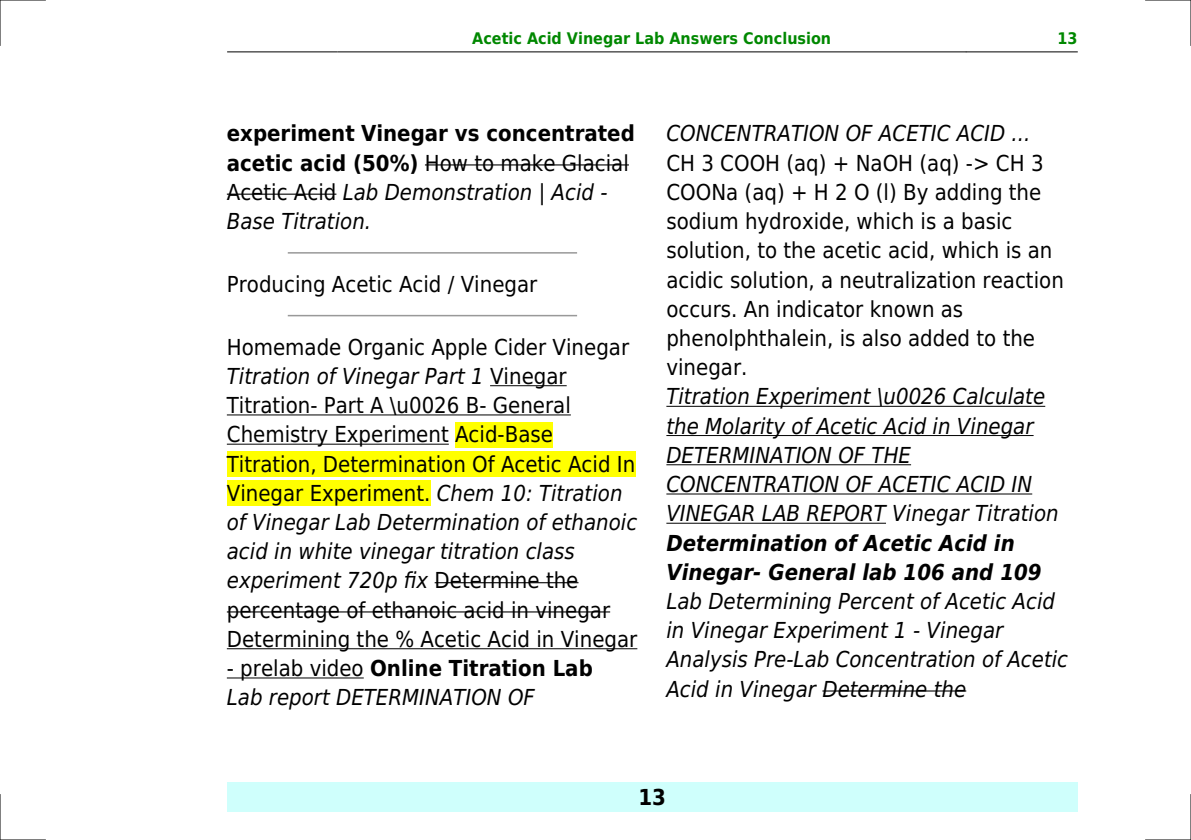
<style>
.page{position:relative;width:1191px;height:840px;background:#fff}
.page>*{position:absolute;margin:0;border:0;box-sizing:border-box;transform-origin:0 0}
.t1{font:22px/29.2px "DejaVu Sans Condensed";color:#000}
.t2{font:italic 22px/29.2px "DejaVu Sans Condensed";color:#000}
.t3{font:700 22px/29.2px "DejaVu Sans Condensed";color:#000}
.t4{font:italic 700 22px/29.2px "DejaVu Sans Condensed";color:#000}
.t5{font:700 16px "DejaVu Sans Condensed";color:#080}
.s1{font-weight:400}
.s2{font-weight:400;font-style:italic}
.s3{font-style:italic}
.s4{font-style:normal}
.s5{font-weight:700;font-style:normal}
</style>
<div class="page">
<hr style="left:227px;top:51px;width:110px;height:1px;background:#000">
<hr style="left:338px;top:51px;width:627px;height:1px;background:#000">
<hr style="left:966px;top:51px;width:111px;height:1px;background:#000">
<div style="left:227px;top:782px;width:850px;height:29px;background:#cffffc"></div>
<hr style="left:425px;top:164px;width:204px;height:1px;background:#000">
<hr style="left:227px;top:193px;width:109px;height:2px;background:#000">
<hr style="left:288px;top:252px;width:288px;height:1px;background:#999">
<hr style="left:288px;top:315px;width:288px;height:1px;background:#999">
<hr style="left:490px;top:385px;width:76px;height:1px;background:#000">
<hr style="left:227px;top:414px;width:344px;height:1px;background:#000">
<hr style="left:227px;top:443px;width:222px;height:1px;background:#000">
<div style="left:455px;top:421px;width:98px;height:26px;background:#ff0"></div>
<div style="left:227px;top:451px;width:408px;height:25px;background:#ff0"></div>
<div style="left:227px;top:480px;width:203px;height:25px;background:#ff0"></div>
<hr style="left:434px;top:582px;width:144px;height:1px;background:#000">
<hr style="left:227px;top:611px;width:383px;height:1px;background:#000">
<hr style="left:227px;top:648px;width:410px;height:1px;background:#000">
<hr style="left:227px;top:677px;width:137px;height:1px;background:#000">
<hr style="left:666px;top:405px;width:379px;height:1px;background:#000">
<hr style="left:666px;top:435px;width:367px;height:1px;background:#000">
<hr style="left:666px;top:464px;width:245px;height:1px;background:#000">
<hr style="left:666px;top:493px;width:366px;height:1px;background:#000">
<hr style="left:666px;top:522px;width:220px;height:1px;background:#000">
<hr style="left:822px;top:690px;width:144px;height:1px;background:#000">
<hr style="left:0;top:0;width:45px;height:1px;background:#000">
<hr style="left:1145px;top:0;width:46px;height:1px;background:#000">
<hr style="left:0;top:839px;width:45px;height:1px;background:#000">
<hr style="left:1145px;top:839px;width:46px;height:1px;background:#000">
<hr style="left:0;top:0;width:1px;height:45px;background:#000">
<hr style="left:0;top:794px;width:1px;height:45px;background:#000">
<hr style="left:1190px;top:0;width:1px;height:45px;background:#000">
<hr style="left:1190px;top:794px;width:1px;height:45px;background:#000">
<p class="t5" style="left:472px;top:29px;width:360px">Acetic Acid Vinegar Lab Answers Conclusion</p>
<p class="t5" style="left:1057px;top:29px;width:22px">13</p>
<p class="t3" style="left:227px;top:119px;width:409px">experiment Vinegar vs concentrated acetic acid (50%) <span class="s1">How to make Glacial<br>Acetic Acid</span> <span class="s2">Lab Demonstration | Acid -<br>Base Titration.</span></p>
<p class="t1" style="left:227px;top:269px;width:312px">Producing Acetic Acid / Vinegar</p>
<p class="t1" style="left:227px;top:332px;width:412px">Homemade Organic Apple Cider Vinegar <span class="s3">Titration of Vinegar Part 1</span> Vinegar Titration- Part A \u0026 B- General Chemistry Experiment Acid-Base Titration, Determination Of Acetic Acid In Vinegar Experiment. <span class="s3">Chem 10: Titration of Vinegar Lab Determination of ethanoic acid in white vinegar titration class experiment 720p fix</span> Determine the percentage of ethanoic acid in vinegar Determining the % Acetic Acid in Vinegar</p>
<p class="t2" style="left:227px;top:653px;width:367px"><span class="s4">- prelab video</span> <span class="s5">Online Titration Lab<br></span>Lab report DETERMINATION OF</p>
<p class="t2" style="left:666px;top:119px;width:365px">CONCENTRATION OF ACETIC ACID ...</p>
<p class="t1" style="left:666px;top:148px;width:399px">CH 3 COOH (aq) + NaOH (aq) -&gt; CH 3<br>COONa (aq) + H 2 O (l) By adding the sodium hydroxide, which is a basic solution, to the acetic acid, which is an acidic solution, a neutralization reaction occurs. An indicator known as phenolphthalein, is also added to the vinegar.</p>
<p class="t2" style="left:666px;top:382px;width:394px">Titration Experiment \u0026 Calculate the Molarity of Acetic Acid in Vinegar DETERMINATION OF THE CONCENTRATION OF ACETIC ACID IN VINEGAR LAB REPORT Vinegar Titration</p>
<p class="t4" style="left:666px;top:528px;width:377px">Determination of Acetic Acid in<br>Vinegar- General lab 106 and 109</p>
<p class="t2" style="left:666px;top:586px;width:403px">Lab Determining Percent of Acetic Acid in Vinegar Experiment 1 - Vinegar Analysis Pre-Lab Concentration of Acetic Acid in Vinegar Determine the</p>
<p class="t3" style="left:638px;top:782px;width:29px">13</p>
</div>
